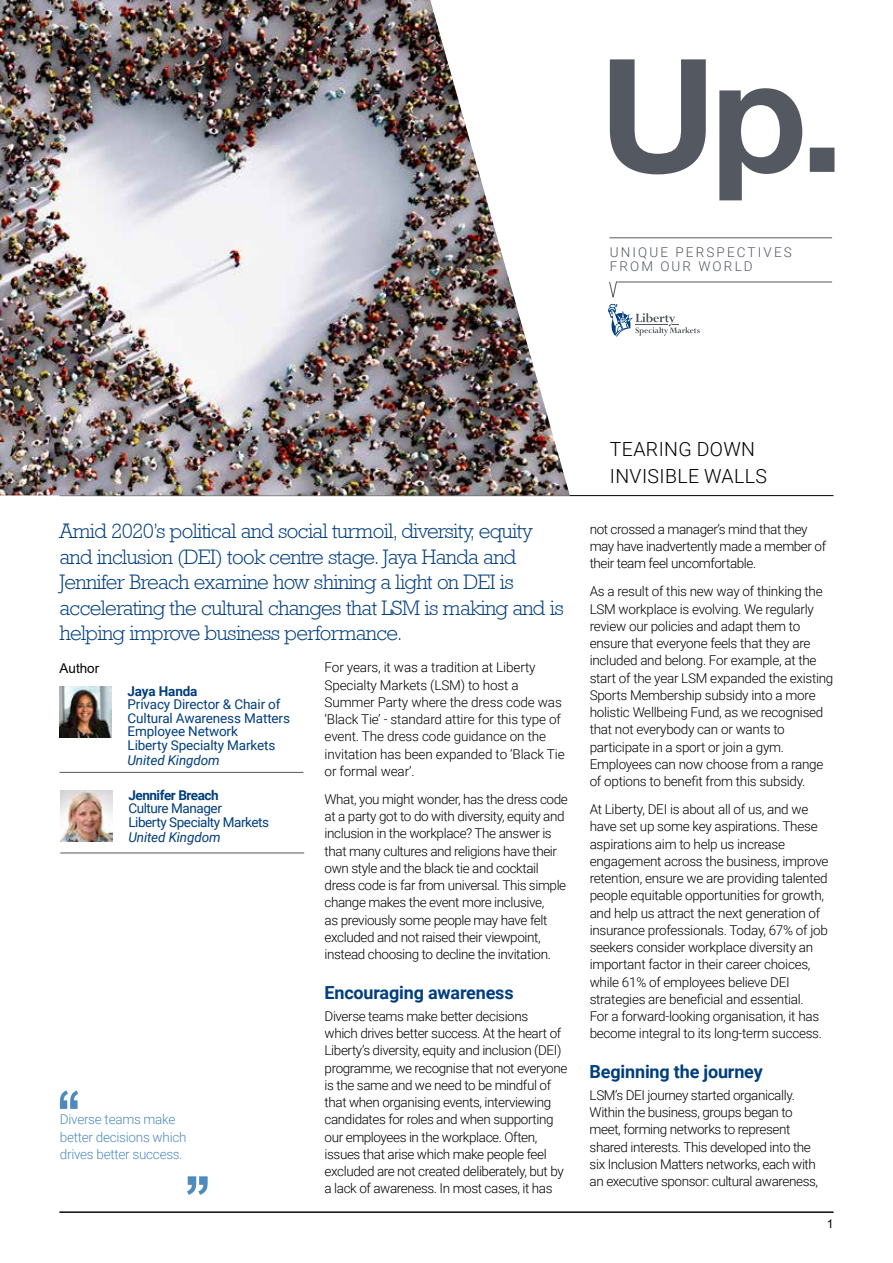
<style>
.page{position:relative;width:893px;height:1263px;background:#fff}
.page>*{position:absolute;margin:0;border:0;box-sizing:border-box;transform-origin:0 0}
.t1{font:300 21px/25.5px "Rockwell";letter-spacing:-.03em;color:#003e7e}
.t2{font:300 19.5px/27px "Roboto";letter-spacing:.02em;color:#000}
.t3{font:700 18px "Roboto";letter-spacing:-.01em;color:#003e7e}
.t4{font:300 13.5px/17.2px "Roboto";letter-spacing:-.03em;color:#000}
.t5{font:300 13.5px/17.2px "Roboto";letter-spacing:-.01em;color:#000}
.t6{font:13.5px/13.5px "Roboto";letter-spacing:-.01em;color:#003e7e}
.t7{font:300 13.5px/17.2px "Roboto";letter-spacing:-.02em;color:#4f8abe}
.t8{font:13.5px/13.5px "Roboto";letter-spacing:-.03em;color:#003e7e}
.t9{font:300 13.5px/13.5px "Roboto";letter-spacing:.16em;color:#545861}
.t10{font:italic 13.5px "Roboto";letter-spacing:-.01em;color:#003e7e}
.t11{font:700 13.5px "Roboto";letter-spacing:-.03em;color:#003e7e}
.t12{font:700 13.5px "Roboto";letter-spacing:-.01em;color:#003e7e}
.t13{font:13.5px "Arial";color:#000}
.t14{font:12px "Arial";color:#000}
</style>
<div class="page">
<hr style="left:60px;top:495px;width:773px;height:1px;background:#000">
<hr style="left:60px;top:1212px;width:773px;height:1px;background:#000">
<img style="left:0;top:0;width:570px;height:495px">
<hr style="left:609px;top:238px;width:223px;height:1px;background:#545861">
<svg style="left:610px;top:59px;width:224px;height:141px"></svg>
<svg style="left:608px;top:282px;width:224px;height:55px"></svg>
<img style="left:60px;top:686px;width:51px;height:52px">
<hr style="left:60px;top:772px;width:243px;height:1px;background:#545861">
<img style="left:60px;top:790px;width:52px;height:52px">
<hr style="left:60px;top:853px;width:244px;height:1px;background:#545861">
<svg style="left:60px;top:1090px;width:18px;height:19px"></svg>
<svg style="left:187px;top:1176px;width:21px;height:19px"></svg>
<p class="t9" style="left:610px;top:245px;width:184px">UNIQUE PERSPECTIVES<br>FROM OUR WORLD</p>
<p class="t1" style="left:60px;top:518px;width:506px">Amid 2020’s political and social turmoil, diversity, equity and inclusion (DEI) took centre stage. Jaya Handa and Jennifer Breach examine how shining a light on DEI is accelerating the cultural changes that LSM is making and is helping improve business performance.</p>
<p class="t13" style="left:60px;top:659px;width:41px">Author</p>
<p class="t12" style="left:128px;top:682px;width:71px">Jaya Handa</p>
<p class="t6" style="left:128px;top:697px;width:164px">Privacy Director &amp; Chair of<br>Cultural Awareness Matters<br>Employee Network<br>Liberty Specialty Markets</p>
<p class="t10" style="left:128px;top:751px;width:94px">United Kingdom</p>
<p class="t11" style="left:128px;top:785px;width:92px">Jennifer Breach</p>
<p class="t8" style="left:128px;top:801px;width:142px">Culture Manager<br>Liberty Specialty Markets</p>
<p class="t10" style="left:128px;top:827px;width:94px">United Kingdom</p>
<p class="t7" style="left:60px;top:1110px;width:128px">Diverse teams make better decisions which drives better success.</p>
<p class="t5" style="left:325px;top:658px;width:242px">For years, it was a tradition at Liberty Specialty Markets (LSM) to host a Summer Party where the dress code was ’Black Tie’ - standard attire for this type of event. The dress code guidance on the invitation has been expanded to ’Black Tie or formal wear’.</p>
<p class="t4" style="left:325px;top:790px;width:245px">What, you might wonder, has the dress code at a party got to do with diversity, equity and inclusion in the workplace? The answer is that many cultures and religions have their own style and the black tie and cocktail dress code is far from universal. This simple change makes the event more inclusive,<br>as previously some people may have felt excluded and not raised their viewpoint, instead choosing to decline the invitation.</p>
<h3 class="t3" style="left:325px;top:980px;width:191px">Encouraging awareness</h3>
<p class="t4" style="left:325px;top:1007px;width:244px">Diverse teams make better decisions<br>which drives better success. At the heart of Liberty’s diversity, equity and inclusion (DEI) programme, we recognise that not everyone is the same and we need to be mindful of that when organising events, interviewing candidates for roles and when supporting our employees in the workplace. Often, issues that arise which make people feel excluded are not created deliberately, but by a lack of awareness. In most cases, it has</p>
<h2 class="t2" style="left:610px;top:435px;width:159px">TEARING DOWN<br>INVISIBLE WALLS</h2>
<p class="t4" style="left:590px;top:520px;width:238px">not crossed a manager’s mind that they may have inadvertently made a member of their team feel uncomfortable.</p>
<p class="t4" style="left:590px;top:582px;width:245px">As a result of this new way of thinking the LSM workplace is evolving. We regularly review our policies and adapt them to ensure that everyone feels that they are included and belong. For example, at the start of the year LSM expanded the existing Sports Membership subsidy into a more holistic Wellbeing Fund, as we recognised that not everybody can or wants to participate in a sport or join a gym.<br>Employees can now choose from a range of options to benefit from this subsidy.</p>
<p class="t4" style="left:590px;top:800px;width:240px">At Liberty, DEI is about all of us, and we have set up some key aspirations. These aspirations aim to help us increase engagement across the business, improve retention, ensure we are providing talented people equitable opportunities for growth, and help us attract the next generation of insurance professionals. Today, 67% of job seekers consider workplace diversity an important factor in their career choices, while 61% of employees believe DEI strategies are beneficial and essential.<br>For a forward-looking organisation, it has become integral to its long-term success.</p>
<h3 class="t3" style="left:590px;top:1059px;width:175px">Beginning the journey</h3>
<p class="t4" style="left:590px;top:1086px;width:230px">LSM’s DEI journey started organically.<br>Within the business, groups began to meet, forming networks to represent shared interests. This developed into the six Inclusion Matters networks, each with an executive sponsor: cultural awareness,</p>
<p class="t14" style="left:827px;top:1216px;width:8px">1</p>
</div>
